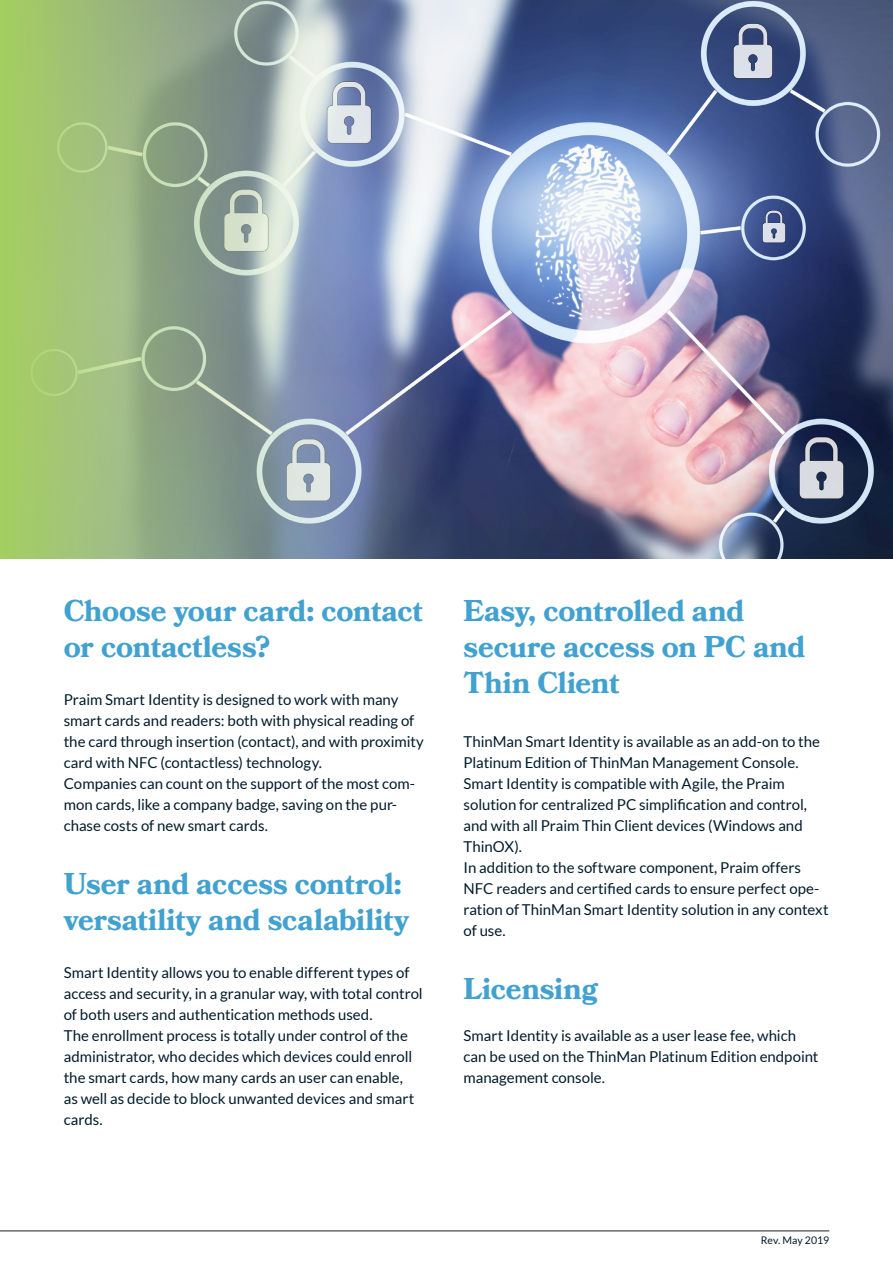
<style>
.page{position:relative;width:893px;height:1263px;background:#fff}
.page>*{position:absolute;margin:0;border:0;box-sizing:border-box;transform-origin:0 0}
.Titolo_paragrafo{font:700 30px/36px "Bookmania";color:#41a1d0}
.Paragrafo{font:15px/21px "Lato";color:#001c2b}
.Indice{font:10.5px "Lato";color:#001c2b}
</style>
<div class="page">
<hr style="left:0;top:1231px;width:829px;height:1px;background:#231f20">
<img style="left:453px;top:0;width:440px;height:558px">
<svg style="left:0;top:0;width:453px;height:558px;background:#95ab98"></svg>
<p class="Titolo_paragrafo" style="left:64px;top:593px;width:361px">Choose your card: contact or contactless?</p>
<p class="Paragrafo" style="left:64px;top:689px;width:362px">Praim Smart Identity is designed to work with many smart cards and readers: both with physical reading of the card through insertion (contact), and with proximity card with NFC (contactless) technology.</p>
<p class="Paragrafo" style="left:64px;top:773px;width:353px">Companies can count on the support of the most com&shy;mon cards, like a company badge, saving on the pur&shy;chase costs of new smart cards.</p>
<p class="Titolo_paragrafo" style="left:64px;top:866px;width:347px">User and access control: versatility and scalability</p>
<p class="Paragrafo" style="left:64px;top:962px;width:361px">Smart Identity allows you to enable different types of access and security, in a granular way, with total control of both users and authentication methods used.</p>
<p class="Paragrafo" style="left:64px;top:1025px;width:352px">The enrollment process is totally under control of the administrator, who decides which devices could enroll the smart cards, how many cards an user can enable, as well as decide to block unwanted devices and smart cards.</p>
<p class="Titolo_paragrafo" style="left:463px;top:593px;width:343px">Easy, controlled and secure access on PC and<br>Thin Client</p>
<p class="Paragrafo" style="left:463px;top:731px;width:358px">ThinMan Smart Identity is available as an add-on to the<br>Platinum Edition of ThinMan Management Console.</p>
<p class="Paragrafo" style="left:463px;top:773px;width:345px">Smart Identity is compatible with Agile, the Praim solution for centralized PC simplification and control, and with all Praim Thin Client devices (Windows and ThinOX).</p>
<p class="Paragrafo" style="left:463px;top:857px;width:367px">In addition to the software component, Praim offers NFC readers and certified cards to ensure perfect ope&shy;ration of ThinMan Smart Identity solution in any context of use.</p>
<p class="Titolo_paragrafo" style="left:463px;top:971px;width:136px">Licensing</p>
<p class="Paragrafo" style="left:463px;top:1025px;width:357px">Smart Identity is available as a user lease fee, which can be used on the ThinMan Platinum Edition endpoint management console.</p>
<p class="Indice" style="left:761px;top:1234px;width:70px">Rev. May 2019</p>
</div>
